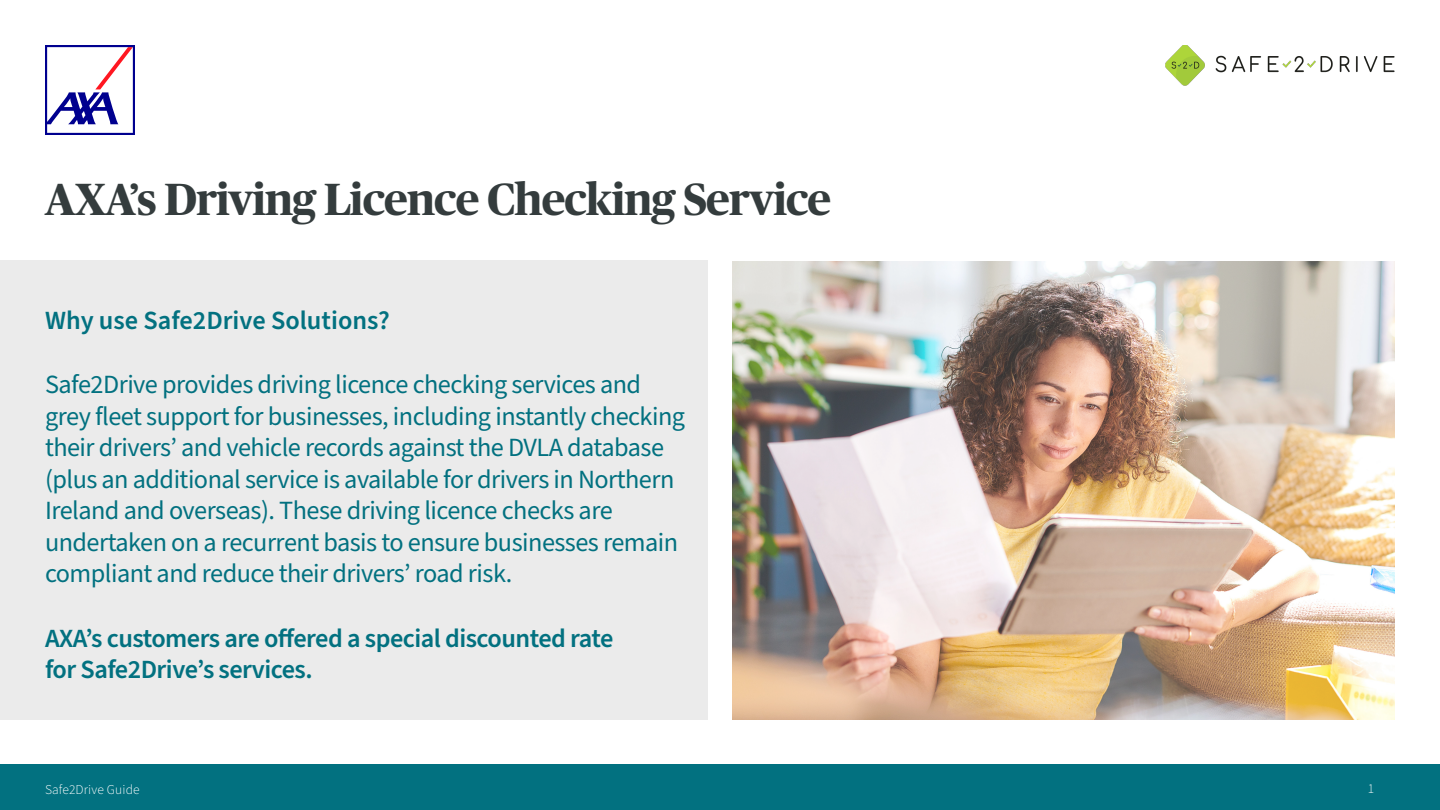
<style>
.page{position:relative;width:1440px;height:810px;background:#fff}
.page>*{position:absolute;margin:0;border:0;box-sizing:border-box;transform-origin:0 0}
.t1{font:700 45px "Publico Headline";letter-spacing:-.02em;color:#343c3d}
.t2{font:26.25px/31.5px "Source Sans Pro";letter-spacing:-.02em;color:#027180}
.t3{font:600 26.25px/31.5px "Source Sans Pro";letter-spacing:-.02em;color:#027180}
.t4{font:600 26.25px "Source Sans Pro";color:#027180}
.t5{font:300 13.5px "Source Sans Pro";letter-spacing:.01em;color:#fff}
</style>
<div class="page">
<div style="left:0;top:765px;width:1440px;height:45px;background:#027180"></div>
<svg style="left:45px;top:45px;width:90px;height:90px"></svg>
<div style="left:0;top:260px;width:708px;height:460px;background:#ebebeb"></div>
<img style="left:732px;top:261px;width:663px;height:459px">
<img style="left:1166px;top:45px;width:229px;height:40px">
<h1 class="t1" style="left:45px;top:167px;width:788px">AXA’s Driving Licence Checking Service</h1>
<p class="t4" style="left:45px;top:302px;width:346px">Why use Safe2Drive Solutions?</p>
<p class="t2" style="left:45px;top:370px;width:642px">Safe2Drive provides driving licence checking services and grey fleet support for businesses, including instantly checking their drivers’ and vehicle records against the DVLA database (plus an additional service is available for drivers in Northern Ireland and overseas). These driving licence checks are undertaken on a recurrent basis to ensure businesses remain compliant and reduce their drivers’ road risk.</p>
<p class="t3" style="left:45px;top:623px;width:570px">AXA’s customers are offered a special discounted rate for Safe2Drive’s services.</p>
<p class="t5" style="left:45px;top:781px;width:96px">Safe2Drive Guide</p>
<p class="t5" style="left:1368px;top:779px;width:8px">1</p>
</div>
